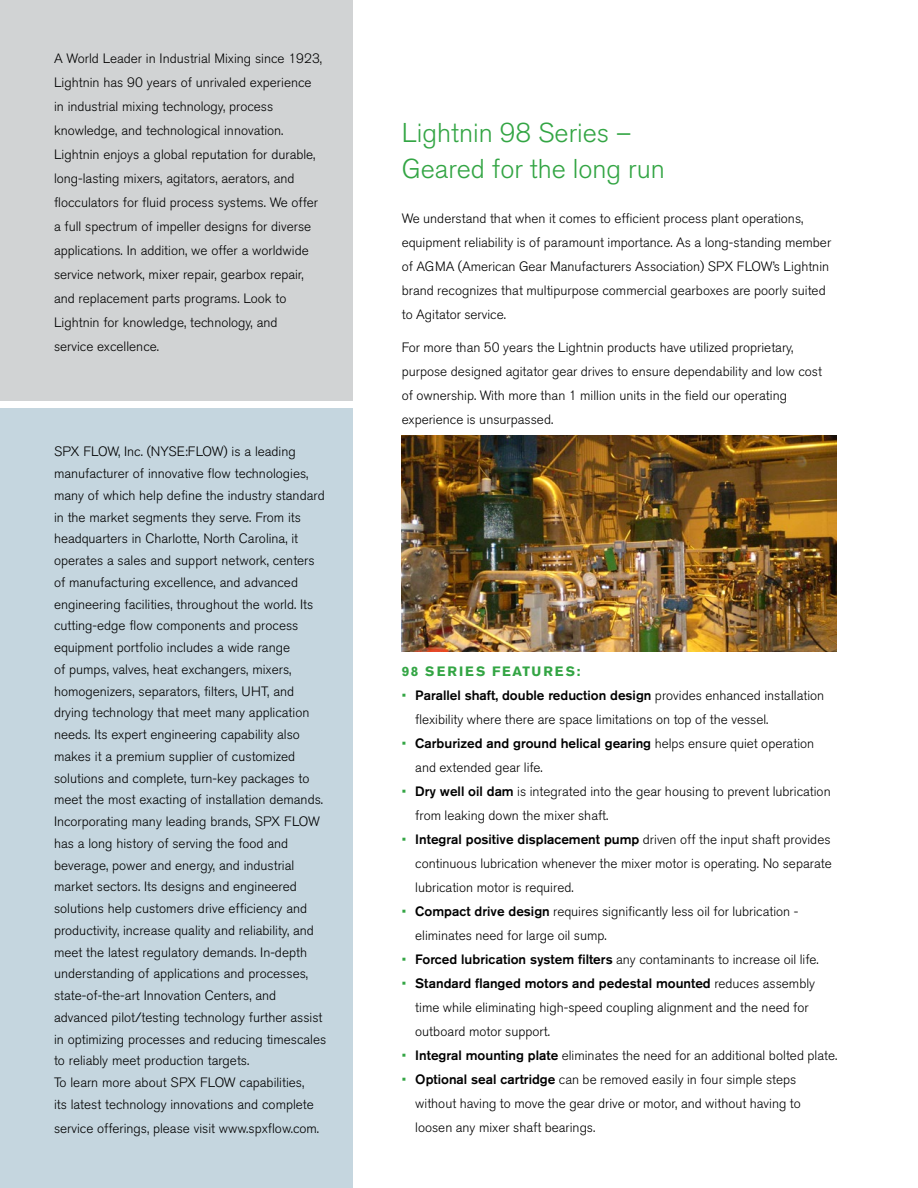
<style>
.page{position:relative;width:918px;height:1188px;background:#fff}
.page>*{position:absolute;margin:0;border:0;box-sizing:border-box;transform-origin:0 0}
.Body_Copy_Headline{font:300 27px/36px "Akzidenz Grotesk BE";color:#33a544}
._02_Sidebar_text{font:300 13.5px/21.8px "Akzidenz Grotesk BE";color:#000}
.Bullet_Copy{font:300 13.5px/24px "Akzidenz Grotesk BE";color:#000}
.Bullet_Copy-2{font:700 13.5px "Akzidenz Grotesk BE";letter-spacing:.15em;color:#33a544}
.s1{color:#33a544}
.s2{font-weight:500}
</style>
<div class="page">
<img style="left:402px;top:435px;width:435px;height:216px">
<div style="left:0;top:0;width:352px;height:400px;background:#d1d3d4"></div>
<div style="left:0;top:409px;width:352px;height:779px;background:#c5d6df"></div>
<p class="_02_Sidebar_text" style="left:54px;top:47px;width:270px;line-height:24px">A World Leader in Industrial Mixing since 1923, Lightnin has 90 years of unrivaled experience in industrial mixing technology, process knowledge, and technological innovation.<br>Lightnin enjoys a global reputation for durable, long-lasting mixers, agitators, aerators, and flocculators for fluid process systems. We offer a full spectrum of impeller designs for diverse applications. In addition, we offer a worldwide service network, mixer repair, gearbox repair, and replacement parts programs. Look to Lightnin for knowledge, technology, and<br>service excellence.</p>
<p class="_02_Sidebar_text" style="left:54px;top:441px;width:272px">SPX FLOW, Inc. (NYSE:FLOW) is a leading manufacturer of innovative flow technologies, many of which help define the industry standard in the market segments they serve. From its headquarters in Charlotte, North Carolina, it operates a sales and support network, centers of manufacturing excellence, and advanced engineering facilities, throughout the world. Its cutting-edge flow components and process equipment portfolio includes a wide range<br>of pumps, valves, heat exchangers, mixers, homogenizers, separators, filters, UHT, and drying technology that meet many application needs. Its expert engineering capability also makes it a premium supplier of customized solutions and complete, turn-key packages to meet the most exacting of installation demands.</p>
<p class="_02_Sidebar_text" style="left:54px;top:811px;width:274px">Incorporating many leading brands, SPX FLOW has a long history of serving the food and beverage, power and energy, and industrial market sectors. Its designs and engineered solutions help customers drive efficiency and productivity, increase quality and reliability, and meet the latest regulatory demands. In-depth understanding of applications and processes, state-of-the-art Innovation Centers, and advanced pilot/testing technology further assist in optimizing processes and reducing timescales to reliably meet production targets.</p>
<p class="_02_Sidebar_text" style="left:54px;top:1072px;width:261px">To learn more about SPX FLOW capabilities, its latest technology innovations and complete</p>
<p class="_02_Sidebar_text" style="left:54px;top:1118px;width:267px">service offerings, please visit www.spxflow.com.</p>
<p class="Body_Copy_Headline" style="left:402px;top:116px;width:265px">Lightnin 98 Series –<br>Geared for the long run</p>
<p class="_02_Sidebar_text" style="left:402px;top:206px;width:431px;line-height:24px">We understand that when it comes to efficient process plant operations, equipment reliability is of paramount importance. As a long-standing member of AGMA (American Gear Manufacturers Association) SPX FLOW’s Lightnin brand recognizes that multipurpose commercial gearboxes are poorly suited to Agitator service.</p>
<p class="_02_Sidebar_text" style="left:402px;top:335px;width:422px;line-height:24px">For more than 50 years the Lightnin products have utilized proprietary, purpose designed agitator gear drives to ensure dependability and low cost of ownership. With more than 1 million units in the field our operating experience is unsurpassed.</p>
<p class="Bullet_Copy-2" style="left:402px;top:664px;width:180px">98 SERIES FEATURES:</p>
<p class="Bullet_Copy" style="left:415px;top:684px;width:410px;text-indent:-14px"><span class="s1">•</span> <span class="s2">Parallel shaft, double reduction design</span> provides enhanced installation flexibility where there are space limitations on top of the vessel.</p>
<p class="Bullet_Copy" style="left:415px;top:732px;width:400px;text-indent:-14px"><span class="s1">•</span> <span class="s2">Carburized and ground helical gearing</span> helps ensure quiet operation and extended gear life.</p>
<p class="Bullet_Copy" style="left:415px;top:780px;width:417px;text-indent:-14px"><span class="s1">•</span> <span class="s2">Dry well oil dam</span> is integrated into the gear housing to prevent lubrication from leaking down the mixer shaft.</p>
<p class="Bullet_Copy" style="left:415px;top:828px;width:418px;text-align:justify;text-indent:-14px"><span class="s1">•</span> <span class="s2">Integral positive displacement pump</span> driven off the input shaft provides continuous lubrication whenever the mixer motor is operating. No separate lubrication motor is required.</p>
<p class="Bullet_Copy" style="left:415px;top:900px;width:385px;text-indent:-14px"><span class="s1">•</span> <span class="s2">Compact drive design</span> requires significantly less oil for lubrication - eliminates need for large oil sump.</p>
<p class="Bullet_Copy" style="left:402px;top:948px;width:418px"><span class="s1">•</span> <span class="s2">Forced lubrication system filters</span> any contaminants to increase oil life.</p>
<p class="Bullet_Copy" style="left:415px;top:972px;width:401px;text-indent:-14px"><span class="s1">•</span> <span class="s2">Standard flanged motors and pedestal mounted</span> reduces assembly time while eliminating high-speed coupling alignment and the need for outboard motor support.</p>
<p class="Bullet_Copy" style="left:402px;top:1044px;width:437px"><span class="s1">•</span> <span class="s2">Integral mounting plate</span> eliminates the need for an additional bolted plate.</p>
<p class="Bullet_Copy" style="left:415px;top:1068px;width:387px;text-indent:-14px"><span class="s1">•</span> <span class="s2">Optional seal cartridge</span> can be removed easily in four simple steps without having to move the gear drive or motor, and without having to loosen any mixer shaft bearings.</p>
</div>
